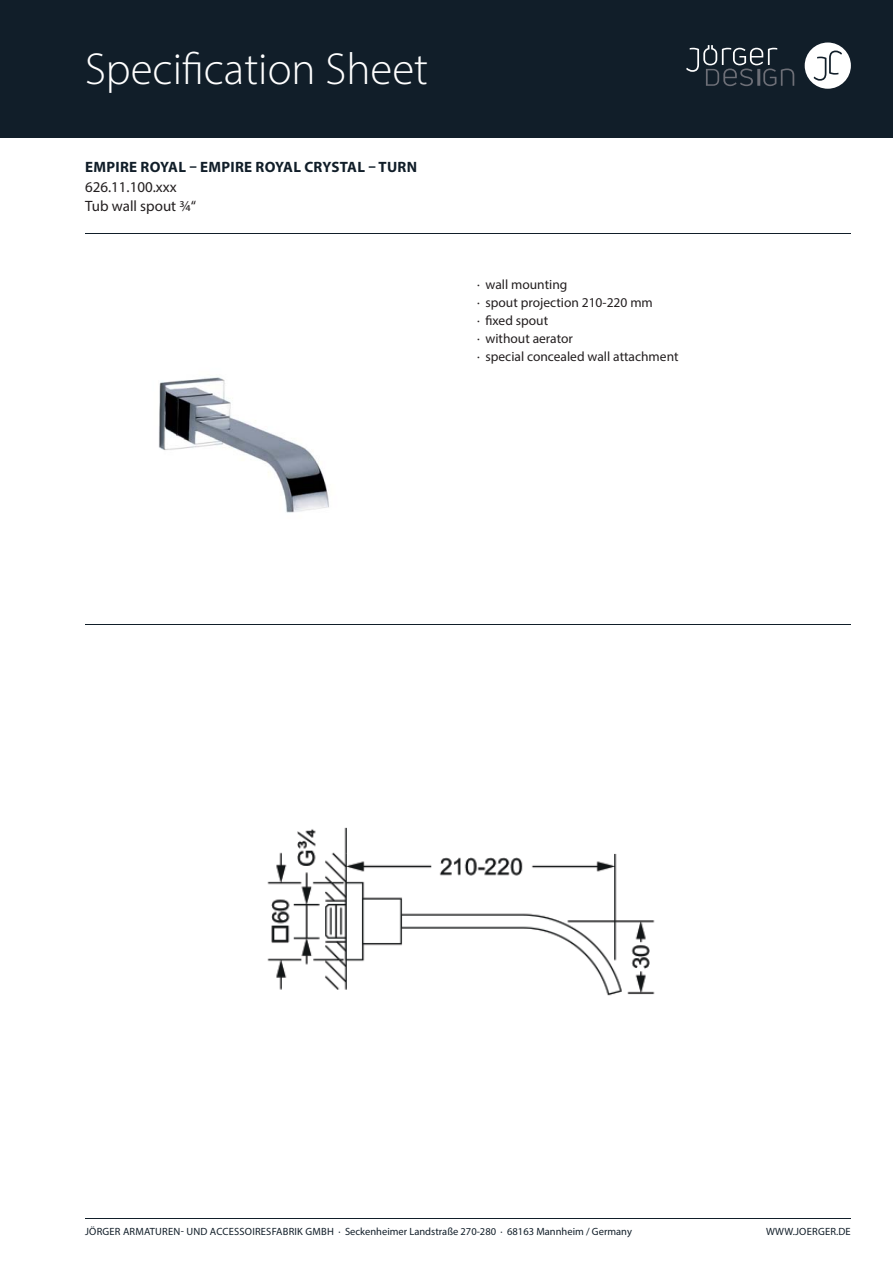
<style>
.page{position:relative;width:893px;height:1263px;background:#fff}
.page>*{position:absolute;margin:0;border:0;box-sizing:border-box;transform-origin:0 0}
.t1{font:300 45px "Myriad Pro";color:#fff}
.t2{font:700 15px "Myriad Pro";letter-spacing:.02em;color:#111e29}
.t3{font:15px "Myriad Pro";color:#231f20}
.t4{font:13.5px/18px "Myriad Pro";color:#231f20}
.t5{font:10.5px "Myriad Pro";letter-spacing:.005em;color:#111e29}
</style>
<div class="page">
<div style="left:0;top:0;width:893px;height:138px;background:#111e29"></div>
<div style="left:805px;top:43px;width:46px;height:46px;background:#fff;border-radius:50%"></div>
<svg style="left:814px;top:51px;width:28px;height:30px"></svg>
<svg style="left:686px;top:45px;width:108px;height:41px"></svg>
<hr style="left:85px;top:1218px;width:766px;height:1px;background:#111e29">
<hr style="left:85px;top:233px;width:766px;height:1px;background:#111e29">
<hr style="left:85px;top:624px;width:766px;height:1px;background:#111e29">
<img style="left:158px;top:377px;width:171px;height:136px">
<img style="left:267px;top:827px;width:388px;height:169px">
<h1 class="t1" style="left:85px;top:52px;width:345px">Specification Sheet</h1>
<h2 class="t2" style="left:85px;top:161px;width:333px">EMPIRE ROYAL – EMPIRE ROYAL CRYSTAL – TURN</h2>
<h2 class="t3" style="left:85px;top:200px;width:113px">Tub wall spout ¾“</h2>
<h2 class="t3" style="left:85px;top:181px;width:93px">626.11.100.xxx</h2>
<p class="t4" style="left:477px;top:277px;width:203px">· wall mounting<br>· spout projection 210-220 mm<br>· fixed spout<br>· without aerator<br>· special concealed wall attachment</p>
<p class="t5" style="left:85px;top:1228px;width:548px">JÖRGER ARMATUREN- UND ACCESSOIRESFABRIK GMBH · Seckenheimer Landstraße 270-280 · 68163 Mannheim / Germany</p>
<p class="t5" style="left:766px;top:1228px;width:86px">WWW.JOERGER.DE</p>
</div>
